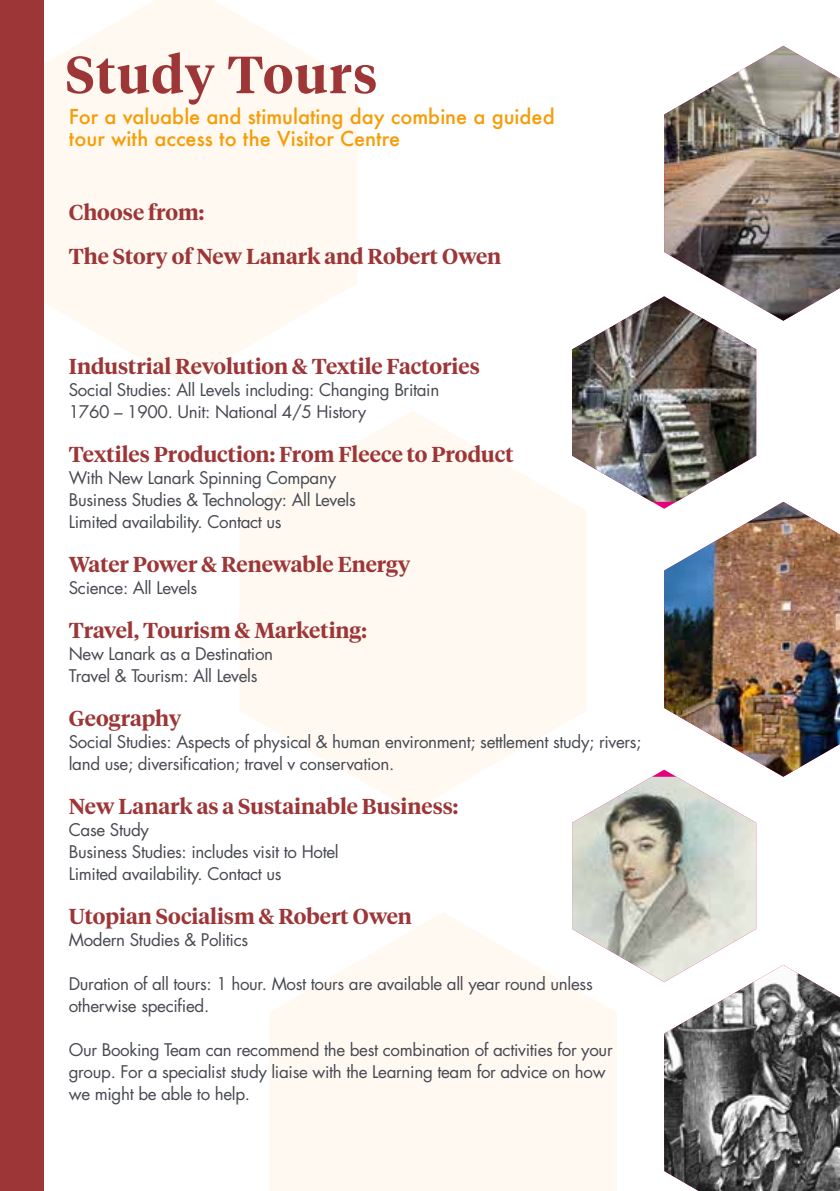
<style>
.page{position:relative;width:840px;height:1191px;background:#fff}
.page>*{position:absolute;margin:0;border:0;box-sizing:border-box;transform-origin:0 0}
.t1{font:600 52px "Tiempos Headline";letter-spacing:.03em;color:#9c3637}
.t2{font:600 21.6px/44px "Tiempos Headline";color:#9c3637}
.t3{font:500 20px/22px "Futura";color:#f59d08}
.t4{font:17px/22px "Futura";letter-spacing:-.02em;color:#474951}
</style>
<div class="page">
<svg style="left:44px;top:0;width:313px;height:383px;fill:#fff9f2"></svg>
<svg style="left:240px;top:411px;width:346px;height:399px;fill:#fff9f2"></svg>
<svg style="left:270px;top:913px;width:301px;height:278px;fill:#fff9f2"></svg>
<img style="left:664px;top:46px;width:175px;height:275px">
<img style="left:664px;top:502px;width:175px;height:267px">
<svg style="left:571px;top:502px;width:184px;height:7px"></svg>
<img style="left:571px;top:296px;width:184px;height:206px">
<svg style="left:571px;top:769px;width:268px;height:422px"></svg>
<img style="left:571px;top:776px;width:184px;height:206px">
<div style="left:0;top:0;width:44px;height:1191px;background:#9c3637"></div>
<h1 class="t1" style="left:65px;top:39px;width:313px">Study Tours</h1>
<p class="t3" style="left:69px;top:105px;width:487px">For a valuable and stimulating day combine a guided tour with access to the Visitor Centre</p>
<p class="t2" style="left:69px;top:189px;width:433px">Choose from:<br>The Story of New Lanark and Robert Owen</p>
<p class="t2" style="left:69px;top:343px;width:412px">Industrial Revolution &amp; Textile Factories</p>
<p class="t4" style="left:69px;top:378px;width:372px">Social Studies: All Levels including: Changing Britain<br>1760 – 1900. Unit: National 4/5 History</p>
<p class="t2" style="left:69px;top:431px;width:446px">Textiles Production: From Fleece to Product</p>
<p class="t4" style="left:69px;top:466px;width:288px">With New Lanark Spinning Company<br>Business Studies &amp; Technology: All Levels<br>Limited availability. Contact us</p>
<p class="t2" style="left:69px;top:541px;width:343px">Water Power &amp; Renewable Energy</p>
<p class="t4" style="left:69px;top:576px;width:130px">Science: All Levels</p>
<p class="t2" style="left:69px;top:607px;width:299px">Travel, Tourism &amp; Marketing:</p>
<p class="t4" style="left:69px;top:642px;width:206px">New Lanark as a Destination<br>Travel &amp; Tourism: All Levels</p>
<p class="t2" style="left:69px;top:695px;width:114px">Geography</p>
<p class="t4" style="left:69px;top:730px;width:574px">Social Studies: Aspects of physical &amp; human environment; settlement study; rivers; land use; diversification; travel v conservation.</p>
<p class="t2" style="left:69px;top:783px;width:391px">New Lanark as a Sustainable Business:</p>
<p class="t4" style="left:69px;top:818px;width:271px">Case Study<br>Business Studies: includes visit to Hotel<br>Limited availability. Contact us</p>
<p class="t2" style="left:69px;top:893px;width:344px">Utopian Socialism &amp; Robert Owen</p>
<p class="t4" style="left:69px;top:928px;width:181px">Modern Studies &amp; Politics</p>
<p class="t4" style="left:69px;top:972px;width:525px">Duration of all tours: 1 hour. Most tours are available all year round unless otherwise specified.</p>
<p class="t4" style="left:69px;top:1038px;width:545px">Our Booking Team can recommend the best combination of activities for your group. For a specialist study liaise with the Learning team for advice on how we might be able to help.</p>
</div>
